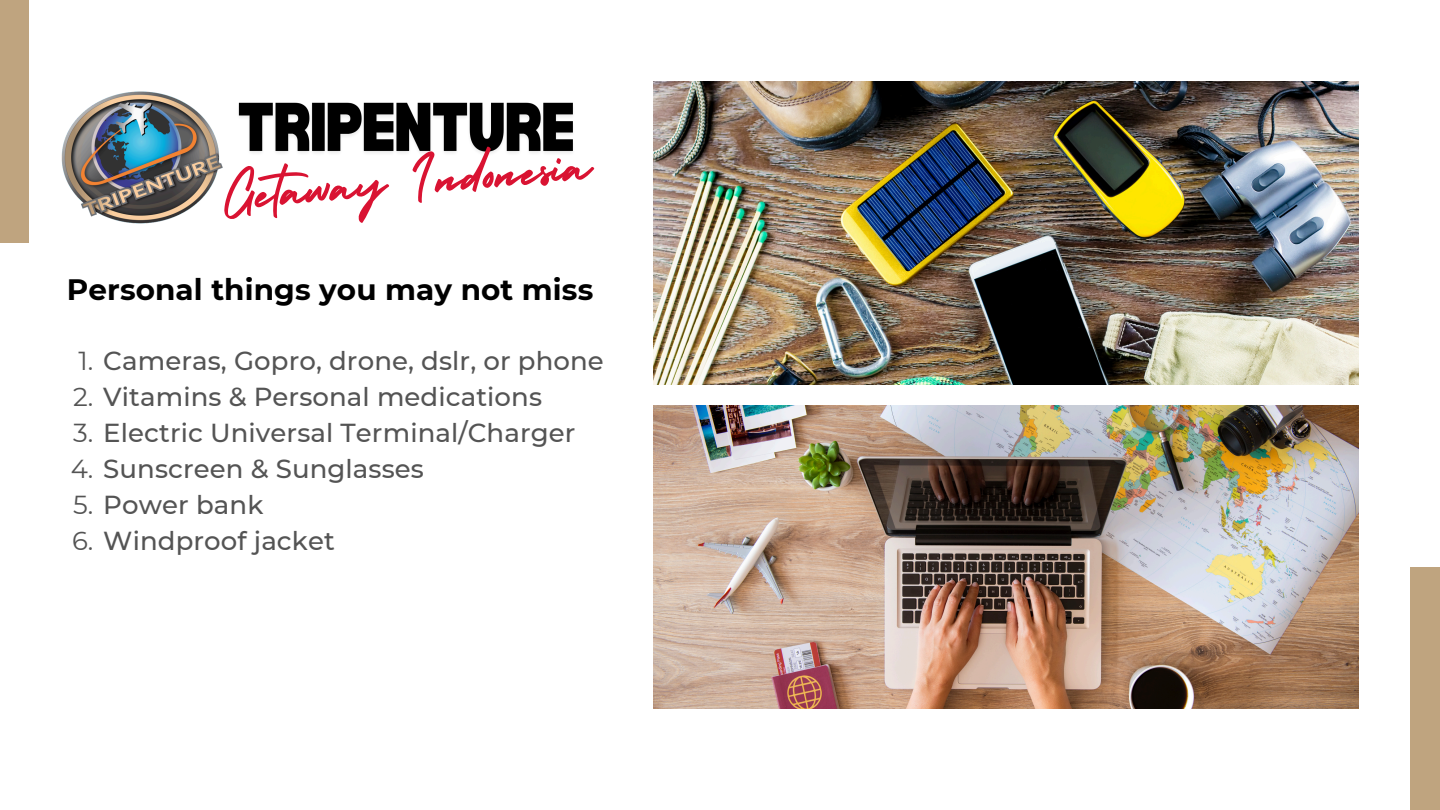
<style>
.page{position:relative;width:1440px;height:810px;background:#fff}
.page>*{position:absolute;margin:0;border:0;box-sizing:border-box;transform-origin:0 0}
.t1{font:65.6px "Holiday";color:#d91332}
.t2{font:700 29.5px "Montserrat";letter-spacing:.005em;color:#000}
.t3{font:500 26px "Montserrat";letter-spacing:.005em;color:#545454}
.s1{font-weight:400}
</style>
<div class="page">
<img style="left:653px;top:81px;width:706px;height:304px">
<div style="left:0;top:0;width:29px;height:243px;background:#bfa47f"></div>
<div style="left:1411px;top:567px;width:29px;height:243px;background:#bfa47f"></div>
<img style="left:653px;top:405px;width:706px;height:304px">
<img style="left:61px;top:91px;width:162px;height:133px">
<img style="left:238px;top:102px;width:335px;height:52px">
<p class="t1" style="left:217px;top:145px;width:373px;rotate:-5deg">Getaway Indonesia</p>
<p class="t2" style="left:67px;top:271px;width:528px">Personal things you may not miss</p>
<h2 class="t3" style="left:79px;top:345px;width:527px"><span class="s1">1.</span> Cameras, Gopro, drone, dslr, or phone</h2>
<h3 class="t3" style="left:73px;top:381px;width:470px"><span class="s1">2.</span> Vitamins &amp; Personal medications</h3>
<p class="t3" style="left:73px;top:417px;width:504px"><span class="s1">3.</span> Electric Universal Terminal/Charger</p>
<p class="t3" style="left:71px;top:453px;width:355px"><span class="s1">4.</span> Sunscreen &amp; Sunglasses</p>
<p class="t3" style="left:73px;top:489px;width:192px"><span class="s1">5.</span> Power bank</p>
<p class="t3" style="left:72px;top:525px;width:264px"><span class="s1">6.</span> Windproof jacket</p>
</div>
